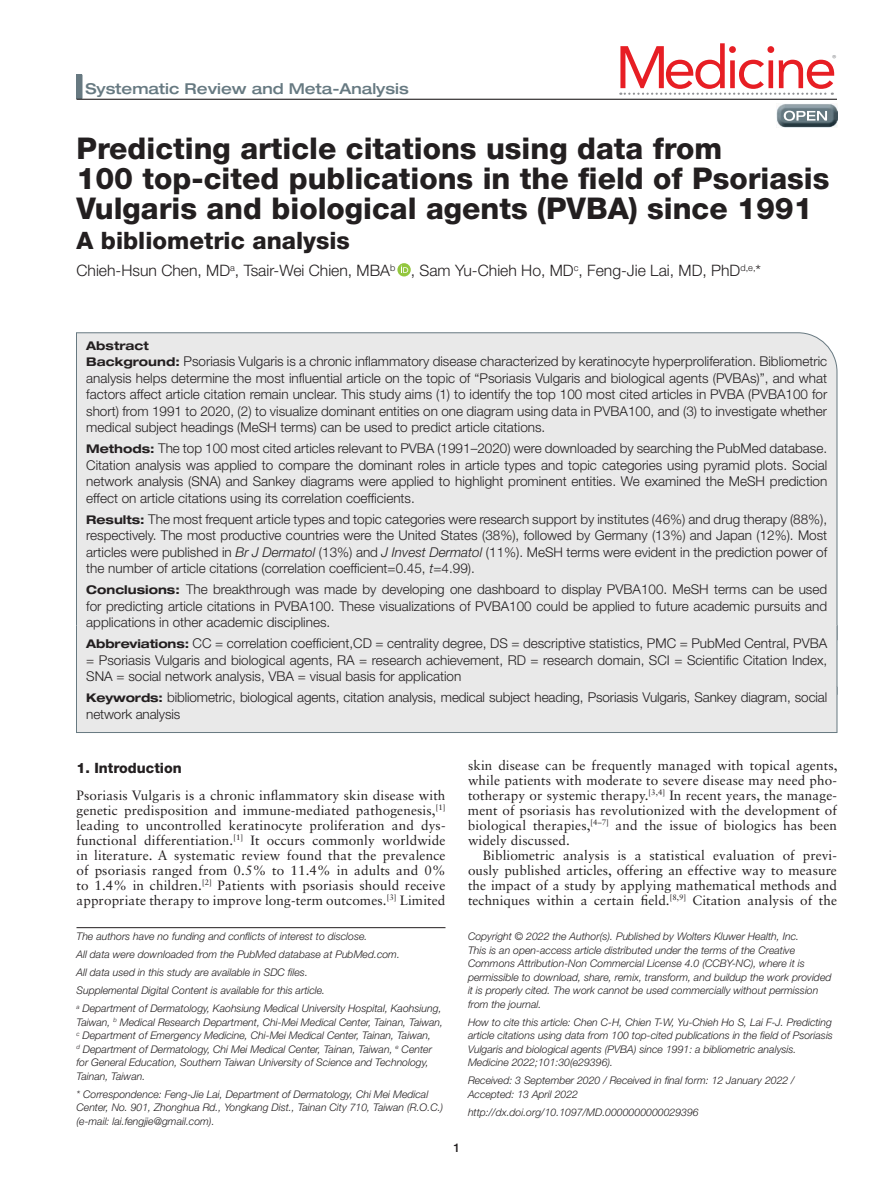
<style>
.page{position:relative;width:891px;height:1188px;background:#fff}
.page>*{position:absolute;margin:0;border:0;box-sizing:border-box;transform-origin:0 0}
.t1{font:59.4px "Avenir";letter-spacing:-.06em;color:#e71e24}
.t2{font:800 30px/30px "Helvetica Neue LT Std";color:#231f20}
.t3{font:800 24px "Helvetica Neue LT Std";color:#231f20}
.t4{font:300 15.75px "Helvetica Neue LT Std";color:#231f20}
.t5{font:500 expanded 15px "Helvetica Neue LT Std";color:#667981}
.t6{font:800 14.25px "Helvetica Neue LT Std";color:#231f20}
.t7{font:300 13.5px/16.5px "Helvetica Neue LT Std";color:#231f20;text-align:justify}
.t8{font:13.5px/15px "Sabon LT Std";letter-spacing:.01em;color:#231f20;text-align:justify}
.t9{font:700 expanded 12px "Helvetica Neue LT Std";color:#231f20}
.t10{font:500 12px "Helvetica Neue LT Std";color:#231f20}
.t11{font:italic 300 10.5px/13.5px "Helvetica Neue LT Std";color:#231f20}
.t12{font:500 10.35px "Akzidenz Grotesk BE";color:#909295}
.s1{font-weight:700;font-stretch:expanded;font-size:12px}
.s2{font-style:italic}
</style>
<div class="page">
<div style="left:76px;top:74px;width:6px;height:25px;background:#677981"></div>
<hr style="left:76px;top:99px;width:761px;height:1px;background:#231f20">
<img style="left:776px;top:104px;width:61px;height:24px">
<svg style="left:784px;top:111px;width:43px;height:10px"></svg>
<svg style="left:620px;top:93px;width:213px;height:2px"></svg>
<div style="left:76px;top:332px;width:762px;height:309px;background:#e9e9e9"></div>
<div style="left:76px;top:625px;width:761px;height:71px;background:#e9e9e9"></div>
<div style="left:76px;top:687px;width:761px;height:46px;background:#e9e9e9"></div>
<div style="left:76px;top:686px;width:761px;height:47px;border:1px solid #677981"></div>
<svg style="left:397px;top:263px;width:14px;height:13px"></svg>
<svg style="left:401px;top:266px;width:7px;height:7px"></svg>
<hr style="left:76px;top:927px;width:370px;height:1px;background:#231f20">
<p class="t5" style="left:86px;top:80px;width:325px">Systematic Review and Meta-Analysis</p>
<h1 class="t1" style="left:615px;top:33px;width:223px">Medicine</h1>
<p class="t12" style="left:832px;top:52px;width:6px">®</p>
<h2 class="t2" style="left:76px;top:134px;width:754px">Predicting article citations using data from<br>100 top-cited publications in the field of Psoriasis<br>Vulgaris and biological agents (PVBA) since 1991</h2>
<h3 class="t3" style="left:76px;top:227px;width:275px">A bibliometric analysis</h3>
<p class="t4" style="left:76px;top:261px;width:686px">Chieh-Hsun Chen, MD<sup>a</sup>, Tsair-Wei Chien, MBA<sup>b</sup> , Sam Yu-Chieh Ho, MD<sup>c</sup>, Feng-Jie Lai, MD, PhD<sup>d,e,</sup>*</p>
<p class="t9" style="left:86px;top:338px;width:64px">Abstract</p>
<p class="t7" style="left:86px;top:353px;width:743px"><span class="s1">Background:</span> Psoriasis Vulgaris is a chronic inflammatory disease characterized by keratinocyte hyperproliferation. Bibliometric analysis helps determine the most influential article on the topic of “Psoriasis Vulgaris and biological agents (PVBAs)”, and what factors affect article citation remain unclear. This study aims (1) to identify the top 100 most cited articles in PVBA (PVBA100 for short) from 1991 to 2020, (2) to visualize dominant entities on one diagram using data in PVBA100, and (3) to investigate whether medical subject headings (MeSH terms) can be used to predict article citations.</p>
<p class="t7" style="left:86px;top:440px;width:743px"><span class="s1">Methods:</span> The top 100 most cited articles relevant to PVBA (1991–2020) were downloaded by searching the PubMed database.<br>Citation analysis was applied to compare the dominant roles in article types and topic categories using pyramid plots. Social network analysis (SNA) and Sankey diagrams were applied to highlight prominent entities. We examined the MeSH prediction effect on article citations using its correlation coefficients.</p>
<p class="t7" style="left:86px;top:511px;width:743px"><span class="s1">Results:</span> The most frequent article types and topic categories were research support by institutes (46%) and drug therapy (88%), respectively. The most productive countries were the United States (38%), followed by Germany (13%) and Japan (12%). Most articles were published in <span class="s2">Br J Dermatol</span> (13%) and <span class="s2">J Invest Dermatol</span> (11%). MeSH terms were evident in the prediction power of the number of article citations (correlation coefficient=0.45, <span class="s2">t</span>=4.99).</p>
<p class="t7" style="left:86px;top:581px;width:743px"><span class="s1">Conclusions:</span> The breakthrough was made by developing one dashboard to display PVBA100. MeSH terms can be used for predicting article citations in PVBA100. These visualizations of PVBA100 could be applied to future academic pursuits and applications in other academic disciplines.</p>
<p class="t7" style="left:86px;top:635px;width:743px"><span class="s1">Abbreviations:</span> CC = correlation coefficient,CD = centrality degree, DS = descriptive statistics, PMC = PubMed Central, PVBA = Psoriasis Vulgaris and biological agents, RA = research achievement, RD = research domain, SCI = Scientific Citation Index, SNA = social network analysis, VBA = visual basis for application</p>
<p class="t7" style="left:86px;top:689px;width:743px"><span class="s1">Keywords:</span> bibliometric, biological agents, citation analysis, medical subject heading, Psoriasis Vulgaris, Sankey diagram, social network analysis</p>
<p class="t6" style="left:76px;top:759px;width:107px">1. Introduction</p>
<p class="t8" style="left:76px;top:788px;width:371px">Psoriasis Vulgaris is a chronic inflammatory skin disease with genetic predisposition and immune-mediated pathogenesis,<sup>[1] </sup>leading to uncontrolled keratinocyte proliferation and dys&shy;functional differentiation.<sup>[1]</sup> It occurs commonly worldwide in literature. A systematic review found that the prevalence of psoriasis ranged from 0.5% to 11.4% in adults and 0% to 1.4% in children.<sup>[2]</sup> Patients with psoriasis should receive appropriate therapy to improve long-term outcomes.<sup>[3]</sup> Limited</p>
<p class="t8" style="left:468px;top:758px;width:371px">skin disease can be frequently managed with topical agents, while patients with moderate to severe disease may need pho&shy;totherapy or systemic therapy.<sup>[3,4]</sup> In recent years, the manage&shy;ment of psoriasis has revolutionized with the development of biological therapies,<sup>[4–7]</sup> and the issue of biologics has been widely discussed.</p>
<p class="t8" style="left:468px;top:848px;width:370px;text-indent:15px">Bibliometric analysis is a statistical evaluation of previ&shy;ously published articles, offering an effective way to measure the impact of a study by applying mathematical methods and techniques within a certain field.<sup>[8,9]</sup> Citation analysis of the</p>
<p class="t11" style="left:76px;top:927px;width:367px;line-height:18px">The authors have no funding and conflicts of interest to disclose.<br>All data were downloaded from the PubMed database at PubMed.com.<br>All data used in this study are available in SDC files.<br>Supplemental Digital Content is available for this article.<br><sup>a</sup> Department of Dermatology, Kaohsiung Medical University Hospital, Kaohsiung,</p>
<p class="t11" style="left:76px;top:1015px;width:368px">Taiwan, <sup>b</sup> Medical Research Department, Chi-Mei Medical Center, Tainan, Taiwan, <sup>c</sup> Department of Emergency Medicine, Chi-Mei Medical Center, Tainan, Taiwan,<br><sup>d</sup> Department of Dermatology, Chi Mei Medical Center, Tainan, Taiwan, <sup>e</sup> Center for General Education, Southern Taiwan University of Science and Technology, Tainan, Taiwan.</p>
<p class="t11" style="left:76px;top:1087px;width:368px">* Correspondence: Feng-Jie Lai, Department of Dermatology, Chi Mei Medical<br>Center, No. 901, Zhonghua Rd., Yongkang Dist., Tainan City 710, Taiwan (R.O.C.) (e-mail: lai.fengjie@gmail.com).</p>
<p class="t11" style="left:468px;top:929px;width:365px">Copyright © 2022 the Author(s). Published by Wolters Kluwer Health, Inc.<br>This is an open-access article distributed under the terms of the Creative Commons Attribution-Non Commercial License 4.0 (CCBY-NC), where it is permissible to download, share, remix, transform, and buildup the work provided it is properly cited. The work cannot be used commercially without permission from the journal.</p>
<p class="t11" style="left:468px;top:1015px;width:367px">How to cite this article: Chen C-H, Chien T-W, Yu-Chieh Ho S, Lai F-J. Predicting article citations using data from 100 top-cited publications in the field of Psoriasis Vulgaris and biological agents (PVBA) since 1991: a bibliometric analysis.<br>Medicine 2022;101:30(e29396).</p>
<p class="t11" style="left:468px;top:1073px;width:328px">Received: 3 September 2020 / Received in final form: 12 January 2022 /<br>Accepted: 13 April 2022</p>
<p class="t11" style="left:468px;top:1105px;width:232px">http://dx.doi.org/10.1097/MD.0000000000029396</p>
<p class="t10" style="left:453px;top:1140px;width:8px">1</p>
</div>
